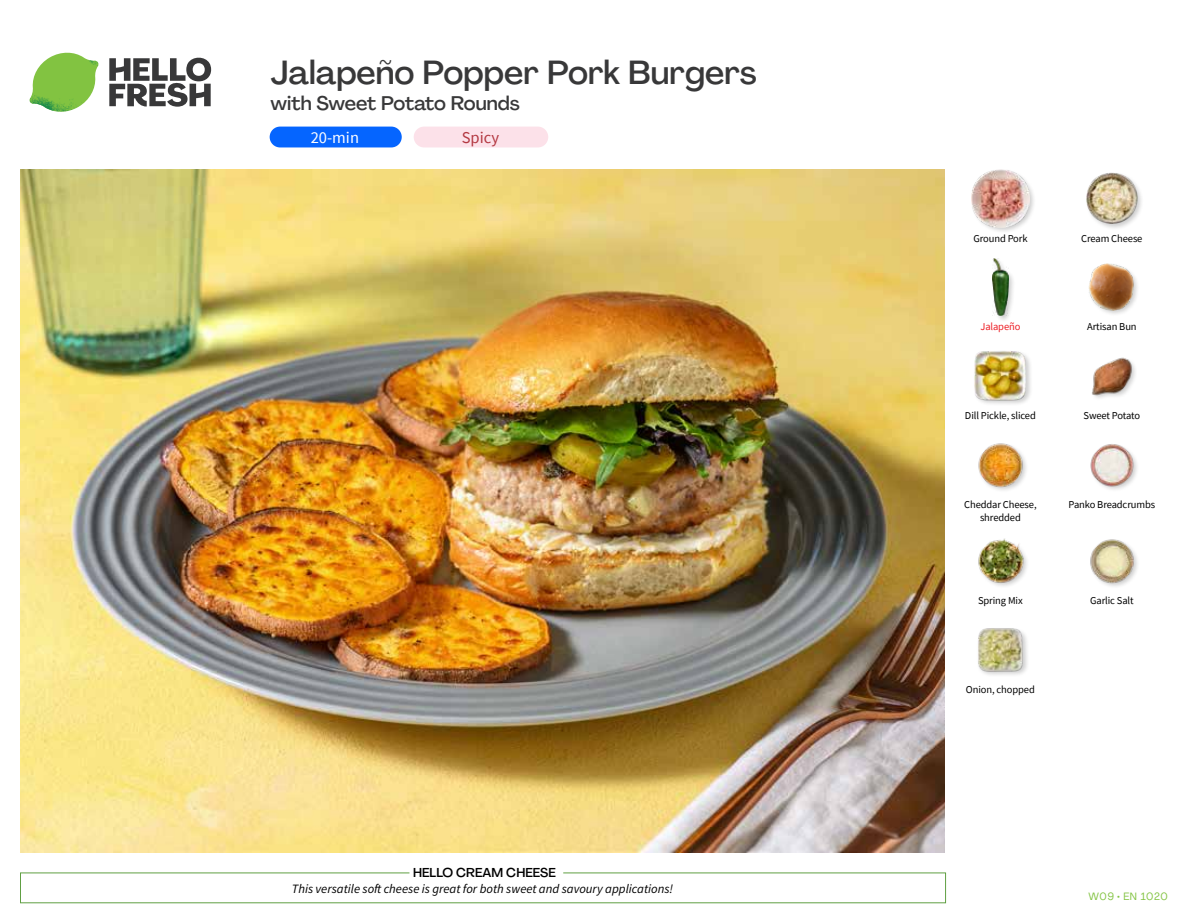
<style>
.page{position:relative;width:1188px;height:918px;background:#fff}
.page>*{position:absolute;margin:0;border:0;box-sizing:border-box;transform-origin:0 0}
.t1{font:500 33px "Agrandir";color:#383839}
.t2{font:500 19.5px "Agrandir";color:#383839}
.t3{font:16.5px "Source Sans Pro";color:#fff}
.t4{font:16.5px "Source Sans Pro";color:#b33841}
.t5{font:italic 12.75px "Source Sans Pro";color:#000}
.t6{font:500 12.75px "Agrandir";color:#000}
.t7{font:10.5px "Source Sans Pro";letter-spacing:-.01em;color:#000}
.t8{font:10.5px "Agrandir";letter-spacing:.05em;color:#82c341}
.t9{font:10.5px "Source Sans Pro";letter-spacing:-.01em;color:#ed1d24}
</style>
<div class="page">
<div style="left:270px;top:127px;width:132px;height:20px;background:#0565ff;border-radius:10px"></div>
<div style="left:414px;top:127px;width:134px;height:20px;background:#fce1e9;border-radius:10px"></div>
<svg style="left:109px;top:57px;width:102px;height:50px"></svg>
<svg style="left:34px;top:53px;width:62px;height:40px"></svg>
<img style="left:67px;top:53px;width:32px;height:26px">
<img style="left:33px;top:75px;width:59px;height:11px">
<img style="left:29px;top:79px;width:61px;height:33px">
<img style="left:65px;top:86px;width:27px;height:25px">
<div style="left:20px;top:873px;width:926px;height:30px;border:1px solid #609f43"></div>
<div style="left:409px;top:865px;width:154px;height:15px;background:#fff"></div>
<img style="left:21px;top:170px;width:924px;height:682px">
<div style="left:977px;top:627px;width:53px;height:51px;background:#000;opacity:.2"></div>
<img style="left:977px;top:627px;width:47px;height:47px">
<img style="left:1090px;top:539px;width:48px;height:48px">
<img style="left:978px;top:538px;width:49px;height:48px">
<img style="left:1090px;top:444px;width:47px;height:46px">
<img style="left:978px;top:443px;width:48px;height:47px">
<img style="left:1092px;top:357px;width:43px;height:41px">
<div style="left:973px;top:349px;width:60px;height:58px;background:#000;opacity:.2"></div>
<img style="left:975px;top:351px;width:51px;height:51px">
<div style="left:1087px;top:263px;width:53px;height:54px;background:#000;opacity:.2"></div>
<img style="left:1089px;top:264px;width:46px;height:47px">
<div style="left:991px;top:257px;width:25px;height:66px;background:#000;opacity:.2"></div>
<img style="left:992px;top:259px;width:17px;height:57px">
<div style="left:1085px;top:172px;width:59px;height:59px;background:#000;opacity:.2"></div>
<img style="left:1086px;top:173px;width:51px;height:51px">
<div style="left:970px;top:168px;width:66px;height:66px;background:#000;opacity:.2"></div>
<img style="left:972px;top:170px;width:57px;height:57px">
<h1 class="t1" style="left:271px;top:52px;width:488px">Jalapeño Popper Pork Burgers</h1>
<h2 class="t2" style="left:271px;top:91px;width:251px">with Sweet Potato Rounds</h2>
<h3 class="t3" style="left:311px;top:127px;width:50px">20-min</h3>
<h3 class="t4" style="left:462px;top:127px;width:39px">Spicy</h3>
<p class="t6" style="left:413px;top:864px;width:144px">HELLO CREAM CHEESE</p>
<p class="t5" style="left:292px;top:881px;width:383px">This versatile soft cheese is great for both sweet and savoury applications!</p>
<p class="t7" style="left:973px;top:231px;width:56px">Ground Pork</p>
<p class="t7" style="left:1081px;top:231px;width:63px">Cream Cheese</p>
<p class="t9" style="left:980px;top:320px;width:42px">Jalapeño</p>
<p class="t7" style="left:1087px;top:320px;width:51px">Artisan Bun</p>
<p class="t7" style="left:965px;top:409px;width:72px">Dill Pickle, sliced</p>
<p class="t7" style="left:1084px;top:409px;width:58px">Sweet Potato</p>
<p class="t7" style="left:964px;top:498px;width:74px">Cheddar Cheese,</p>
<p class="t7" style="left:1069px;top:498px;width:88px">Panko Breadcrumbs</p>
<p class="t7" style="left:980px;top:511px;width:42px">shredded</p>
<p class="t7" style="left:978px;top:594px;width:46px">Spring Mix</p>
<p class="t7" style="left:1090px;top:594px;width:45px">Garlic Salt</p>
<p class="t7" style="left:966px;top:683px;width:70px">Onion, chopped</p>
<p class="t8" style="left:1088px;top:890px;width:81px">W09 • EN 1020</p>
</div>
